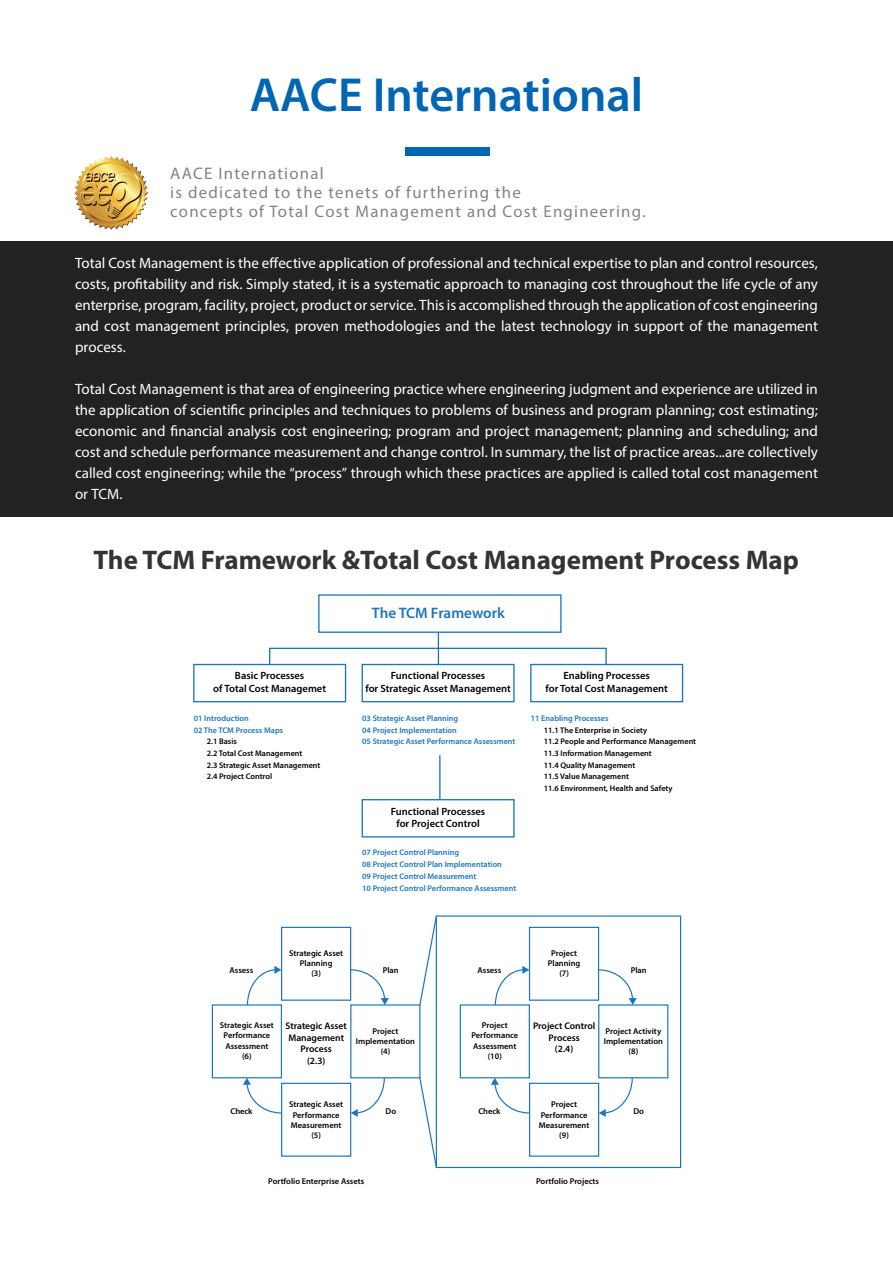
<style>
.page{position:relative;width:893px;height:1263px;background:#fff}
.page>*{position:absolute;margin:0;border:0;box-sizing:border-box;transform-origin:0 0}
.t1{font:600 48px "Myriad Pro";color:#0066b3}
.t2{font:700 27px "Myriad Pro";color:#343433}
.t3{font:16.8px/19.2px "Myriad Pro";letter-spacing:.075em;color:#808285}
.t4{font:600 15.15px "Myriad Pro";color:#1c75bc}
.t5{font:15px/21px "Myriad Pro";color:#fff;text-align:justify}
.t6{font:600 10.5px/12.6px "Myriad Pro";color:#000;text-align:center}
.t7{font:600 9.6px/11.6px "Myriad Pro";color:#000;text-align:center}
.t8{font:600 8.4px/10.2px "Myriad Pro";color:#000;text-align:center}
.t9{font:600 8.25px/11.7px "Myriad Pro";color:#1c75bc}
.t10{font:600 8.25px/11.7px "Myriad Pro";color:#000}
</style>
<div class="page">
<div style="left:0;top:241px;width:893px;height:276px;background:#222223"></div>
<img style="left:76px;top:156px;width:72px;height:74px">
<div style="left:405px;top:147px;width:85px;height:9px;background:#0066b3"></div>
<div style="left:193px;top:664px;width:153px;height:38px;border:1px solid #1c75bc"></div>
<div style="left:318px;top:594px;width:244px;height:39px;border:1px solid #1c75bc"></div>
<div style="left:362px;top:799px;width:153px;height:38px;border:1px solid #1c75bc"></div>
<div style="left:362px;top:664px;width:153px;height:38px;border:1px solid #1c75bc"></div>
<div style="left:530px;top:664px;width:153px;height:38px;border:1px solid #1c75bc"></div>
<hr style="left:438px;top:632px;width:1px;height:32px;background:#1c75bc">
<svg style="left:605px;top:649px;width:2px;height:15px"></svg>
<svg style="left:269px;top:649px;width:1px;height:15px"></svg>
<hr style="left:439px;top:755px;width:2px;height:45px;background:#1c75bc">
<hr style="left:269px;top:648px;width:338px;height:1px;background:#1c75bc">
<div style="left:281px;top:927px;width:70px;height:74px;border:1px solid #1c75bc"></div>
<div style="left:281px;top:1083px;width:70px;height:74px;border:1px solid #1c75bc"></div>
<div style="left:350px;top:1004px;width:70px;height:74px;border:1px solid #1c75bc"></div>
<div style="left:212px;top:1004px;width:70px;height:74px;border:1px solid #1c75bc"></div>
<svg style="left:351px;top:1076px;width:34px;height:41px"></svg>
<svg style="left:243px;top:1078px;width:39px;height:36px"></svg>
<svg style="left:349px;top:969px;width:40px;height:36px"></svg>
<svg style="left:246px;top:966px;width:35px;height:40px"></svg>
<div style="left:529px;top:927px;width:70px;height:74px;border:1px solid #1c75bc"></div>
<div style="left:529px;top:1083px;width:70px;height:74px;border:1px solid #1c75bc"></div>
<div style="left:598px;top:1004px;width:70px;height:74px;border:1px solid #1c75bc"></div>
<div style="left:460px;top:1004px;width:70px;height:74px;border:1px solid #1c75bc"></div>
<svg style="left:599px;top:1076px;width:34px;height:41px"></svg>
<svg style="left:491px;top:1078px;width:39px;height:36px"></svg>
<svg style="left:597px;top:969px;width:40px;height:36px"></svg>
<svg style="left:494px;top:966px;width:35px;height:40px"></svg>
<div style="left:436px;top:915px;width:245px;height:253px;border:1px solid #1c75bc"></div>
<svg style="left:418px;top:915px;width:20px;height:91px"></svg>
<svg style="left:418px;top:1076px;width:20px;height:93px"></svg>
<h1 class="t1" style="left:250px;top:64px;width:395px">AACE International</h1>
<p class="t3" style="left:170px;top:163px;width:477px">AACE International<br>is dedicated to the tenets of furthering the<br>concepts of Total Cost Management and Cost Engineering.</p>
<p class="t5" style="left:75px;top:252px;width:744px">Total Cost Management is the effective application of professional and technical expertise to plan and control resources, costs, profitability and risk. Simply stated, it is a systematic approach to managing cost throughout the life cycle of any enterprise, program, facility, project, product or service. This is accomplished through the application of cost engineering and cost management principles, proven methodologies and the latest technology in support of the management process.</p>
<p class="t5" style="left:75px;top:378px;width:744px">Total Cost Management is that area of engineering practice where engineering judgment and experience are utilized in the application of scientific principles and techniques to problems of business and program planning; cost estimating; economic and financial analysis cost engineering; program and project management; planning and scheduling; and cost and schedule performance measurement and change control. In summary, the list of practice areas...are collectively called cost engineering; while the “process” through which these practices are applied is called total cost management or TCM.</p>
<h2 class="t2" style="left:93px;top:542px;width:707px">The TCM Framework &amp;Total Cost Management Process Map</h2>
<p class="t6" style="left:213px;top:669px;width:114px">Basic Processes<br>of Total Cost Managemet</p>
<p class="t9" style="left:194px;top:712px;width:91px">01 Introduction<br>02 The TCM Process Maps</p>
<p class="t10" style="left:207px;top:735px;width:115px">2.1 Basis<br>2.2 Total Cost Management<br>2.3 Strategic Asset Management<br>2.4 Project Control</p>
<p class="t4" style="left:372px;top:603px;width:135px">The TCM Framework</p>
<p class="t6" style="left:365px;top:669px;width:147px">Functional Processes<br>for Strategic Asset Management</p>
<p class="t9" style="left:362px;top:712px;width:155px">03 Strategic Asset Planning<br>04 Project Implementation<br>05 Strategic Asset Performance Assessment</p>
<p class="t6" style="left:391px;top:804px;width:96px">Functional Processes for Project Control</p>
<p class="t9" style="left:362px;top:847px;width:155px">07 Project Control Planning<br>08 Project Control Plan Implementation<br>09 Project Control Measurement<br>10 Project Control Performance Assessment</p>
<p class="t6" style="left:545px;top:669px;width:124px">Enabling Processes<br>for Total Cost Management</p>
<p class="t9" style="left:531px;top:712px;width:79px">11 Enabling Processes</p>
<p class="t10" style="left:544px;top:724px;width:154px">11.1 The Enterprise in Society<br>11.2 People and Performance Management<br>11.3 Information Management<br>11.4 Quality Management<br>11.5 Value Management<br>11.6 Environment, Health and Safety</p>
<p class="t8" style="left:289px;top:948px;width:55px">Strategic Asset<br>Planning<br>(3)</p>
<p class="t8" style="left:230px;top:964px;width:25px">Assess</p>
<p class="t8" style="left:383px;top:964px;width:17px">Plan</p>
<p class="t8" style="left:548px;top:948px;width:34px">Project<br>Planning (7)</p>
<p class="t8" style="left:477px;top:964px;width:25px">Assess</p>
<p class="t8" style="left:631px;top:964px;width:17px">Plan</p>
<p class="t8" style="left:220px;top:1020px;width:55px">Strategic Asset<br>Performance<br>Assessment (6)</p>
<p class="t7" style="left:286px;top:1020px;width:63px">Strategic Asset<br>Management<br>Process<br>(2.3)</p>
<p class="t8" style="left:356px;top:1026px;width:61px">Project<br>Implementation (4)</p>
<p class="t8" style="left:471px;top:1020px;width:48px">Project<br>Performance<br>Assessment (10)</p>
<p class="t7" style="left:533px;top:1020px;width:64px">Project Control<br>Process<br>(2.4)</p>
<p class="t8" style="left:604px;top:1026px;width:61px">Project Activity<br>Implementation (8)</p>
<p class="t8" style="left:289px;top:1099px;width:55px">Strategic Asset<br>Performance<br>Measurement (5)</p>
<p class="t8" style="left:268px;top:1176px;width:98px">Portfolio Enterprise Assets</p>
<p class="t8" style="left:536px;top:1176px;width:64px">Portfolio Projects</p>
<p class="t8" style="left:539px;top:1099px;width:52px">Project<br>Performance<br>Measurement (9)</p>
<p class="t8" style="left:230px;top:1105px;width:24px">Check</p>
<p class="t8" style="left:386px;top:1105px;width:12px">Do</p>
<p class="t8" style="left:478px;top:1105px;width:24px">Check</p>
<p class="t8" style="left:633px;top:1105px;width:12px">Do</p>
</div>
